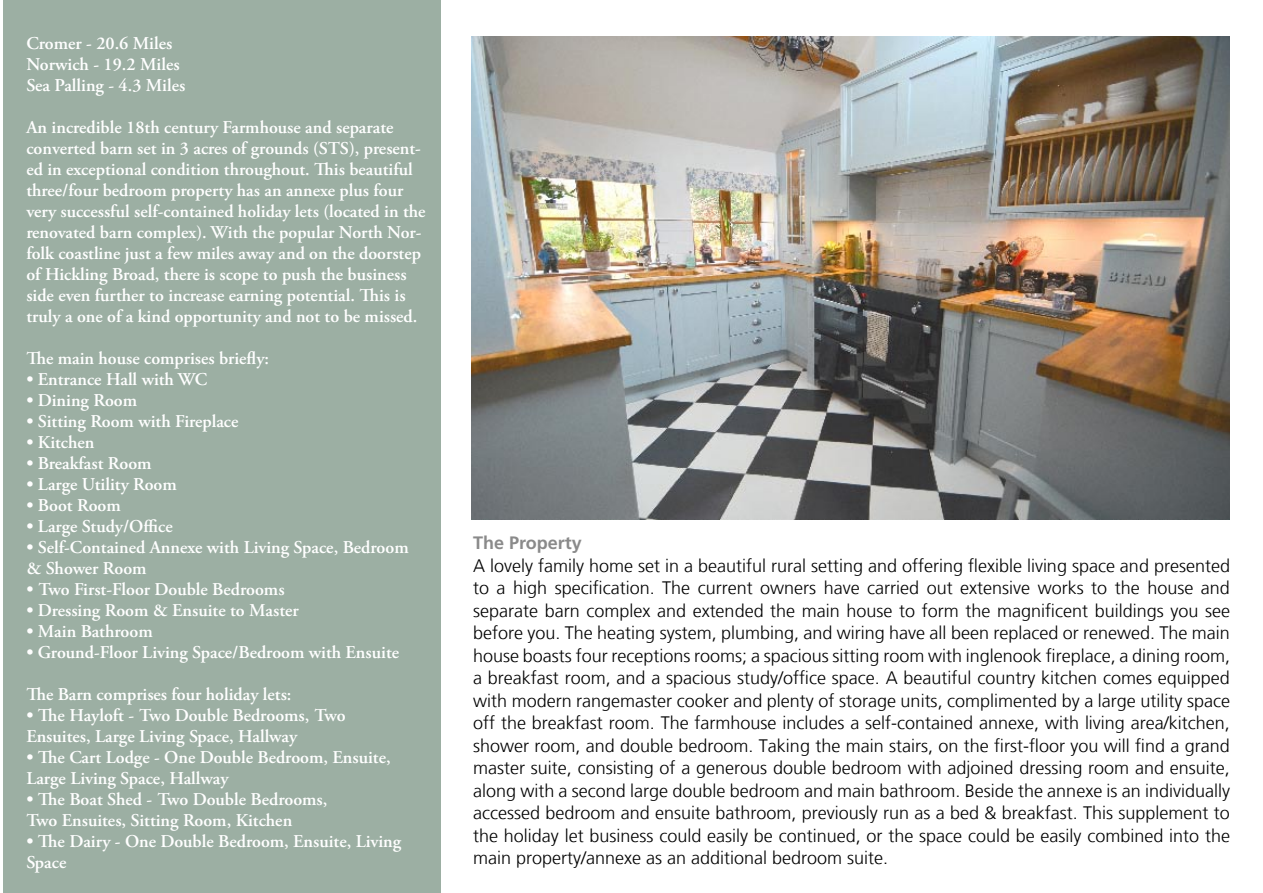
<style>
.page{position:relative;width:1263px;height:893px;background:#fff}
.page>*{position:absolute;margin:0;border:0;box-sizing:border-box;transform-origin:0 0}
.t1{font:300 18px/22.5px "Frutiger LT";color:#000;text-align:justify}
.t2{font:600 18px/21px "Adobe Garamond Pro";color:#fff}
.t3{font:700 18px "Frutiger LT Std";color:#8a8a8a}
</style>
<div class="page">
<img style="left:471px;top:36px;width:759px;height:483px">
<div style="left:3px;top:0;width:437px;height:893px;background:#9cafa3"></div>
<p class="t2" style="left:26px;top:33px;width:160px">Cromer - 20.6 Miles<br>Norwich - 19.2 Miles<br>Sea Palling - 4.3 Miles</p>
<p class="t2" style="left:26px;top:117px;width:401px">An incredible 18th century Farmhouse and separate converted barn set in 3 acres of grounds (STS), present&shy;ed in exceptional condition throughout. This beautiful three/four bedroom property has an annexe plus four very successful self-contained holiday lets (located in the renovated barn complex). With the popular North Nor&shy;folk coastline just a few miles away and on the doorstep of Hickling Broad, there is scope to push the business side even further to increase earning potential. This is truly a one of a kind opportunity and not to be missed.</p>
<p class="t2" style="left:26px;top:348px;width:244px">The main house comprises briefly:</p>
<p class="t2" style="left:26px;top:369px;width:183px">• Entrance Hall with WC</p>
<p class="t2" style="left:26px;top:390px;width:112px">• Dining Room</p>
<p class="t2" style="left:26px;top:411px;width:214px">• Sitting Room with Fireplace</p>
<p class="t2" style="left:26px;top:432px;width:70px">• Kitchen</p>
<p class="t2" style="left:26px;top:453px;width:127px">• Breakfast Room</p>
<p class="t2" style="left:26px;top:474px;width:152px">• Large Utility Room</p>
<p class="t2" style="left:26px;top:495px;width:96px">• Boot Room</p>
<p class="t2" style="left:26px;top:516px;width:148px">• Large Study/Office</p>
<p class="t2" style="left:26px;top:537px;width:384px">• Self-Contained Annexe with Living Space, Bedroom &amp; Shower Room</p>
<p class="t2" style="left:26px;top:579px;width:260px">• Two First-Floor Double Bedrooms</p>
<p class="t2" style="left:26px;top:600px;width:274px">• Dressing Room &amp; Ensuite to Master</p>
<p class="t2" style="left:26px;top:621px;width:128px">• Main Bathroom</p>
<p class="t2" style="left:26px;top:642px;width:374px">• Ground-Floor Living Space/Bedroom with Ensuite</p>
<p class="t2" style="left:26px;top:684px;width:267px">The Barn comprises four holiday lets:</p>
<p class="t2" style="left:26px;top:705px;width:321px">• The Hayloft - Two Double Bedrooms, Two<br>Ensuites, Large Living Space, Hallway</p>
<p class="t2" style="left:26px;top:747px;width:366px">• The Cart Lodge - One Double Bedroom, Ensuite,<br>Large Living Space, Hallway</p>
<p class="t2" style="left:26px;top:789px;width:303px">• The Boat Shed - Two Double Bedrooms,<br>Two Ensuites, Sitting Room, Kitchen</p>
<p class="t2" style="left:26px;top:831px;width:376px">• The Dairy - One Double Bedroom, Ensuite, Living<br>Space</p>
<p class="t3" style="left:473px;top:532px;width:110px">The Property</p>
<p class="t1" style="left:473px;top:554px;width:758px">A lovely family home set in a beautiful rural setting and offering flexible living space and presented to a high specification. The current owners have carried out extensive works to the house and separate barn complex and extended the main house to form the magnificent buildings you see before you. The heating system, plumbing, and wiring have all been replaced or renewed. The main house boasts four receptions rooms; a spacious sitting room with inglenook fireplace, a dining room, a breakfast room, and a spacious study/office space. A beautiful country kitchen comes equipped with modern rangemaster cooker and plenty of storage units, complimented by a large utility space off the breakfast room. The farmhouse includes a self-contained annexe, with living area/kitchen, shower room, and double bedroom. Taking the main stairs, on the first-floor you will find a grand master suite, consisting of a generous double bedroom with adjoined dressing room and ensuite, along with a second large double bedroom and main bathroom. Beside the annexe is an individually accessed bedroom and ensuite bathroom, previously run as a bed &amp; breakfast. This supplement to the holiday let business could easily be continued, or the space could be easily combined into the main property/annexe as an additional bedroom suite.</p>
</div>
